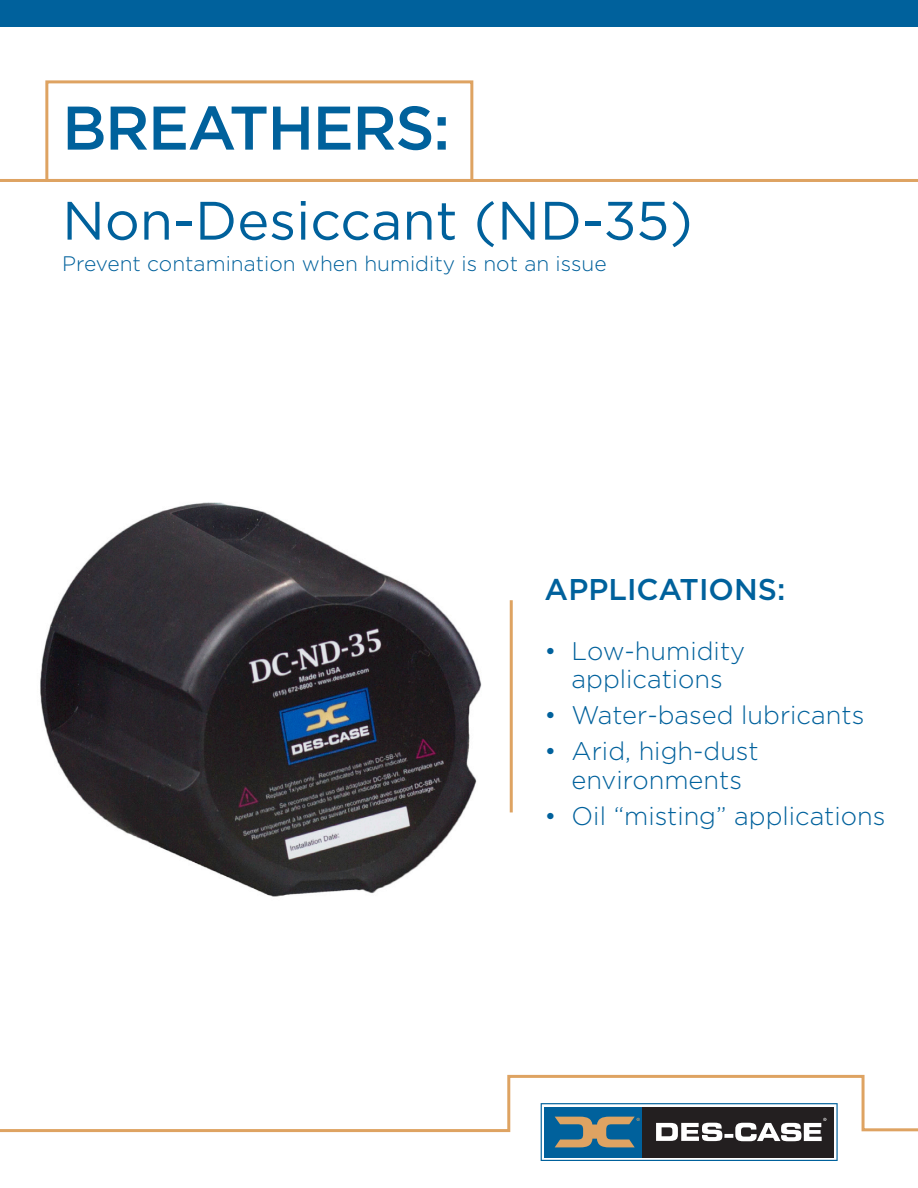
<style>
.page{position:relative;width:918px;height:1188px;background:#fff}
.page>*{position:absolute;margin:0;border:0;box-sizing:border-box;transform-origin:0 0}
.t1{font:500 61.5px "Gotham";letter-spacing:-.025em;color:#00619c}
.t2{font:54px "Gotham";color:#00619c}
.t3{font:500 30px "Gotham";color:#00619c}
.t4{font:300 25.5px/28.5px "Gotham";color:#00619c;text-align:center}
.t5{font:300 21px "Gotham";color:#00619c}
</style>
<div class="page">
<img style="left:40px;top:502px;width:473px;height:395px">
<div style="left:0;top:0;width:918px;height:27px;background:#00619c"></div>
<hr style="left:510px;top:600px;width:3px;height:212px;background:#dea362">
<svg style="left:541px;top:1134px;width:297px;height:27px;background:#50626d"></svg>
<hr style="left:0;top:179px;width:918px;height:3px;background:#dea362">
<div style="left:45px;top:80px;width:428px;height:102px;border:3px solid #dea362"></div>
<svg style="left:0;top:1074px;width:918px;height:60px"></svg>
<p class="t1" style="left:62px;top:88px;width:390px">BREATHERS:</p>
<p class="t2" style="left:62px;top:186px;width:632px">Non-Desiccant (ND-35)</p>
<p class="t5" style="left:62px;top:250px;width:546px">Prevent contamination when humidity is not an issue</p>
<p class="t3" style="left:545px;top:569px;width:242px">APPLICATIONS:</p>
<p class="t4" style="left:545px;top:636px;width:202px">• Low-humidity applications</p>
<p class="t4" style="left:545px;top:700px;width:321px">• Water-based lubricants</p>
<p class="t4" style="left:545px;top:736px;width:215px">• Arid, high-dust environments</p>
<p class="t4" style="left:545px;top:801px;width:342px">• Oil “misting” applications</p>
</div>
